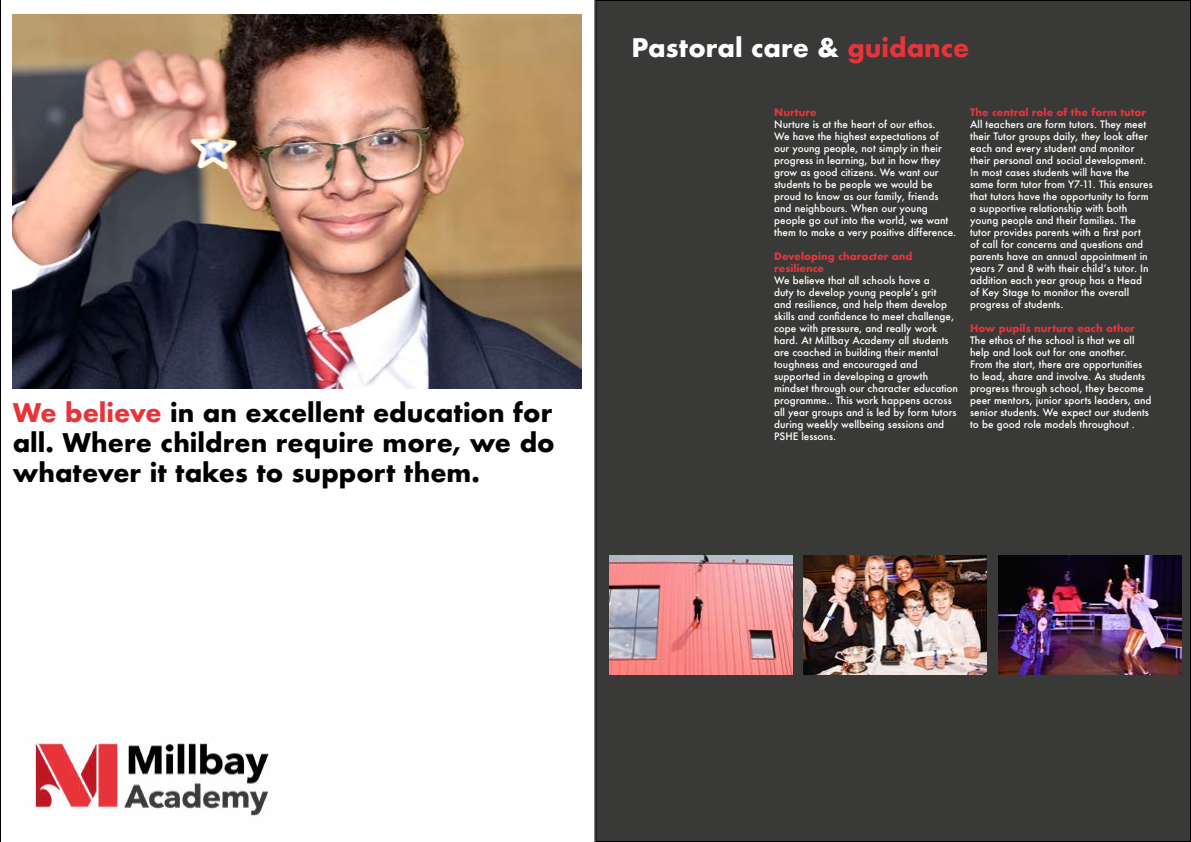
<style>
.page{position:relative;width:1191px;height:842px;background:#fff}
.page>*{position:absolute;margin:0;border:0;box-sizing:border-box;transform-origin:0 0}
.t1{font:700 25px/30px "Futura";color:#000;text-align:justify}
.t2{font:700 25px "Futura";color:#fff}
.t3{font:500 10px/12px "Futura";color:#fff}
.t4{font:700 10px/12px "Futura";color:#e7343a}
.s1{color:#e7343a}
</style>
<div class="page">
<svg style="left:0;top:0;width:595px;height:842px"></svg>
<div style="left:596px;top:0;width:594px;height:841px;background:#393938"></div>
<img style="left:13px;top:14px;width:568px;height:374px">
<img style="left:609px;top:556px;width:183px;height:119px">
<img style="left:804px;top:556px;width:182px;height:119px">
<img style="left:998px;top:556px;width:183px;height:119px">
<img style="left:14px;top:721px;width:276px;height:110px">
<h1 class="t1" style="left:13px;top:397px;width:543px"><span class="s1">We believe</span> in an excellent education for all. Where children require more, we do whatever it takes to support them.</h1>
<h1 class="t2" style="left:631px;top:29px;width:339px">Pastoral care &amp; <span class="s1">guidance</span></h1>
<p class="t4" style="left:774px;top:106px;width:44px">Nurture</p>
<p class="t3" style="left:774px;top:118px;width:184px">Nurture is at the heart of our ethos.<br>We have the highest expectations of our young people, not simply in their progress in learning, but in how they grow as good citizens. We want our students to be people we would be proud to know as our family, friends and neighbours. When our young people go out into the world, we want them to make a very positive difference.</p>
<p class="t4" style="left:774px;top:250px;width:140px">Developing character and resilience</p>
<p class="t3" style="left:774px;top:274px;width:185px">We believe that all schools have a<br>duty to develop young people’s grit<br>and resilience, and help them develop skills and confidence to meet challenge, cope with pressure, and really work hard. At Millbay Academy all students are coached in building their mental toughness and encouraged and supported in developing a growth mindset through our character education programme.. This work happens across all year groups and is led by form tutors during weekly wellbeing sessions and PSHE lessons.</p>
<p class="t4" style="left:970px;top:106px;width:178px">The central role of the form tutor</p>
<p class="t3" style="left:970px;top:118px;width:184px">All teachers are form tutors. They meet their Tutor groups daily, they look after each and every student and monitor their personal and social development.<br>In most cases students will have the same form tutor from Y7-11. This ensures that tutors have the opportunity to form a supportive relationship with both young people and their families. The tutor provides parents with a first port<br>of call for concerns and questions and parents have an annual appointment in years 7 and 8 with their child’s tutor. In addition each year group has a Head of Key Stage to monitor the overall progress of students.</p>
<p class="t4" style="left:970px;top:322px;width:166px">How pupils nurture each other</p>
<p class="t3" style="left:970px;top:334px;width:183px">The ethos of the school is that we all help and look out for one another.<br>From the start, there are opportunities to lead, share and involve. As students progress through school, they become peer mentors, junior sports leaders, and senior students. We expect our students to be good role models throughout .</p>
</div>
